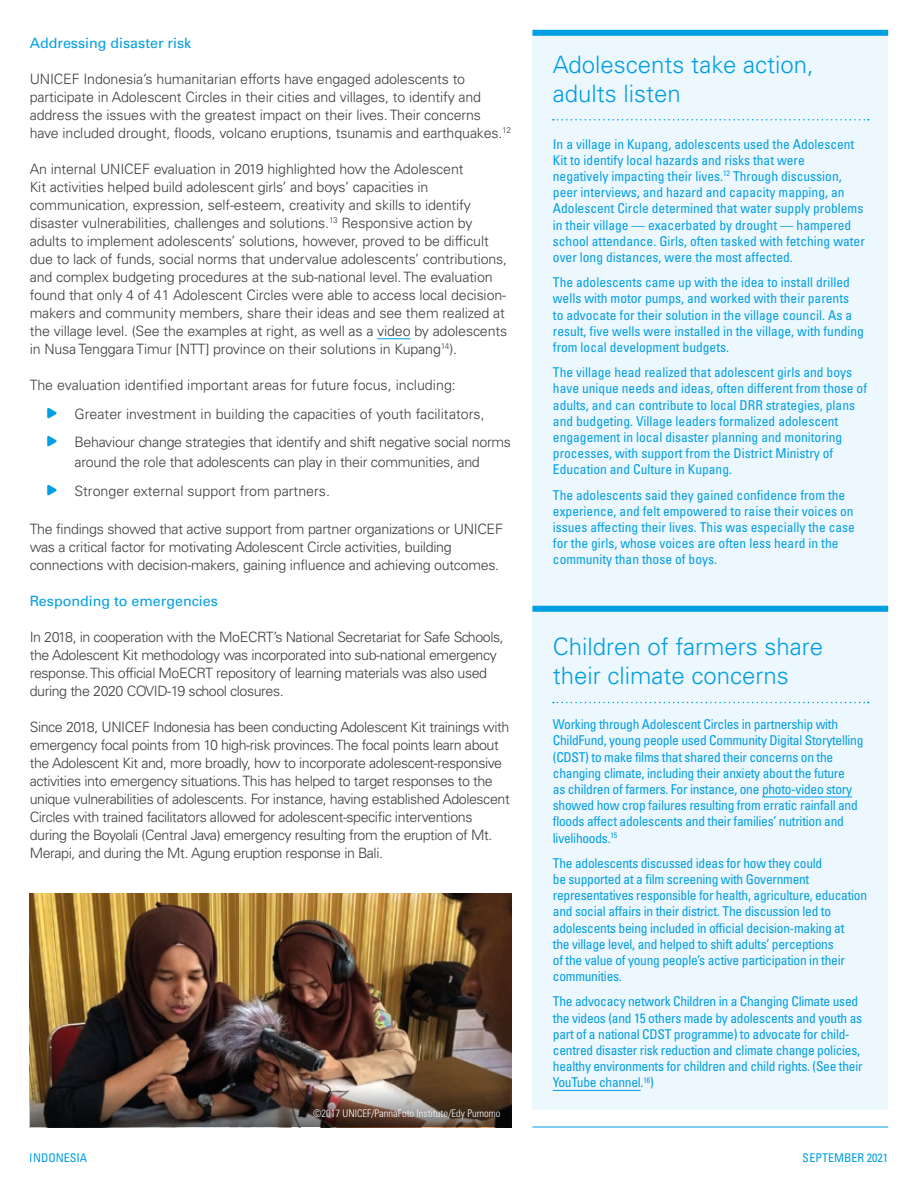
<style>
.page{position:relative;width:918px;height:1188px;background:#fff}
.page>*{position:absolute;margin:0;border:0;box-sizing:border-box;transform-origin:0 0}
.t1{font:300 24px/28.8px "Univers";color:#009fe3}
.t2{font:300 14.25px/18px "Univers";letter-spacing:-.02em;color:#3d3d3c}
.t3{font:300 14.25px "Univers";color:#3d3d3c}
.t4{font:14.25px "Univers";color:#009fe3}
.t5{font:condensed 13.5px/16.2px "Univers";color:#009fe3}
.t6{font:condensed 13.5px/16.2px "Univers";letter-spacing:-.02em;color:#009fe3}
.t7{font:condensed 12px "Univers";color:#009fe3}
.t8{font:300 condensed 10.5px "Univers";color:#fff}
.s1{color:#009fe3}
</style>
<div class="page">
<img style="left:30px;top:894px;width:481px;height:233px">
<img style="left:31px;top:1074px;width:479px;height:53px">
<hr style="left:377px;top:338px;width:34px;height:1px;background:#009fe3">
<div style="left:532px;top:33px;width:356px;height:1077px;background:#ebf7fe"></div>
<div style="left:532px;top:30px;width:356px;height:6px;background:#009fe3"></div>
<div style="left:532px;top:606px;width:356px;height:6px;background:#009fe3"></div>
<svg style="left:553px;top:119px;width:316px;height:2px"></svg>
<svg style="left:553px;top:702px;width:316px;height:1px"></svg>
<hr style="left:762px;top:797px;width:90px;height:1px;background:#009fe3">
<hr style="left:553px;top:1090px;width:88px;height:1px;background:#009fe3">
<hr style="left:532px;top:1127px;width:356px;height:1px;background:#009fe3">
<p class="t4" style="left:30px;top:34px;width:163px">Addressing disaster risk</p>
<p class="t2" style="left:30px;top:70px;width:483px">UNICEF Indonesia’s humanitarian efforts have engaged adolescents to participate in Adolescent Circles in their cities and villages, to identify and address the issues with the greatest impact on their lives. Their concerns have included drought, floods, volcano eruptions, tsunamis and earthquakes.<sup>12</sup></p>
<p class="t2" style="left:30px;top:160px;width:479px">An internal UNICEF evaluation in 2019 highlighted how the Adolescent<br>Kit activities helped build adolescent girls’ and boys’ capacities in communication, expression, self-esteem, creativity and skills to identify disaster vulnerabilities, challenges and solutions.<sup>13</sup> Responsive action by adults to implement adolescents’ solutions, however, proved to be difficult due to lack of funds, social norms that undervalue adolescents’ contributions, and complex budgeting procedures at the sub-national level. The evaluation found that only 4 of 41 Adolescent Circles were able to access local decision&shy;makers and community members, share their ideas and see them realized at the village level. (See the examples at right, as well as a video by adolescents in Nusa Tenggara Timur [NTT] province on their solutions in Kupang<sup>14</sup>).</p>
<p class="t3" style="left:30px;top:376px;width:428px">The evaluation identified important areas for future focus, including:</p>
<p class="t3" style="left:46px;top:405px;width:440px"><span class="s1">•</span> Greater investment in building the capacities of youth facilitators,</p>
<p class="t2" style="left:46px;top:432px;width:466px;line-height:19.8px;text-align:center"><span class="s1">•</span> Behaviour change strategies that identify and shift negative social norms around the role that adolescents can play in their communities, and</p>
<p class="t3" style="left:46px;top:482px;width:285px"><span class="s1">•</span> Stronger external support from partners.</p>
<p class="t2" style="left:30px;top:520px;width:475px">The findings showed that active support from partner organizations or UNICEF was a critical factor for motivating Adolescent Circle activities, building connections with decision-makers, gaining influence and achieving outcomes.</p>
<p class="t4" style="left:30px;top:592px;width:190px">Responding to emergencies</p>
<p class="t2" style="left:30px;top:628px;width:476px">In 2018, in cooperation with the MoECRT’s National Secretariat for Safe Schools, the Adolescent Kit methodology was incorporated into sub-national emergency response. This official MoECRT repository of learning materials was also used during the 2020 COVID-19 school closures.</p>
<p class="t2" style="left:30px;top:718px;width:481px">Since 2018, UNICEF Indonesia has been conducting Adolescent Kit trainings with emergency focal points from 10 high-risk provinces. The focal points learn about the Adolescent Kit and, more broadly, how to incorporate adolescent-responsive activities into emergency situations. This has helped to target responses to the unique vulnerabilities of adolescents. For instance, having established Adolescent Circles with trained facilitators allowed for adolescent-specific interventions during the Boyolali (Central Java) emergency resulting from the eruption of Mt.<br>Merapi, and during the Mt. Agung eruption response in Bali. <sup>15</sup> <sup>16</sup></p>
<p class="t8" style="left:313px;top:1107px;width:189px">©2017 UNICEF/PannaFoto Institute/Edy Purnomo</p>
<h1 class="t1" style="left:553px;top:50px;width:262px">Adolescents take action, adults listen</h1>
<p class="t5" style="left:553px;top:135px;width:313px">In a village in Kupang, adolescents used the Adolescent Kit to identify local hazards and risks that were<br>negatively impacting their lives.<sup>12</sup> Through discussion, peer interviews, and hazard and capacity mapping, an Adolescent Circle determined that water supply problems in their village — exacerbated by drought — hampered school attendance. Girls, often tasked with fetching water over long distances, were the most affected.</p>
<p class="t5" style="left:553px;top:274px;width:313px">The adolescents came up with the idea to install drilled wells with motor pumps, and worked with their parents<br>to advocate for their solution in the village council. As a result, five wells were installed in the village, with funding from local development budgets.</p>
<p class="t5" style="left:553px;top:364px;width:316px">The village head realized that adolescent girls and boys have unique needs and ideas, often different from those of adults, and can contribute to local DRR strategies, plans and budgeting. Village leaders formalized adolescent engagement in local disaster planning and monitoring processes, with support from the District Ministry of Education and Culture in Kupang.</p>
<p class="t5" style="left:553px;top:486px;width:304px">The adolescents said they gained confidence from the experience, and felt empowered to raise their voices on issues affecting their lives. This was especially the case for the girls, whose voices are often less heard in the community than those of boys.</p>
<h1 class="t1" style="left:553px;top:632px;width:272px">Children of farmers share their climate concerns</h1>
<p class="t6" style="left:553px;top:716px;width:312px">Working through Adolescent Circles in partnership with ChildFund, young people used Community Digital Storytelling (CDST) to make films that shared their concerns on the changing climate, including their anxiety about the future<br>as children of farmers. For instance, one photo-video story showed how crop failures resulting from erratic rainfall and floods affect adolescents and their families’ nutrition and livelihoods.<sup>15</sup></p>
<p class="t6" style="left:553px;top:855px;width:316px">The adolescents discussed ideas for how they could<br>be supported at a film screening with Government representatives responsible for health, agriculture, education and social affairs in their district. The discussion led to adolescents being included in official decision-making at<br>the village level, and helped to shift adults’ perceptions<br>of the value of young people’s active participation in their communities.</p>
<p class="t6" style="left:553px;top:993px;width:311px">The advocacy network Children in a Changing Climate used the videos (and 15 others made by adolescents and youth as part of a national CDST programme) to advocate for child&shy;centred disaster risk reduction and climate change policies, healthy environments for children and child rights. (See their YouTube channel.<sup>16</sup>)</p>
<p class="t7" style="left:30px;top:1150px;width:59px">INDONESIA</p>
<p class="t7" style="left:803px;top:1150px;width:87px">SEPTEMBER 2021</p>
</div>
